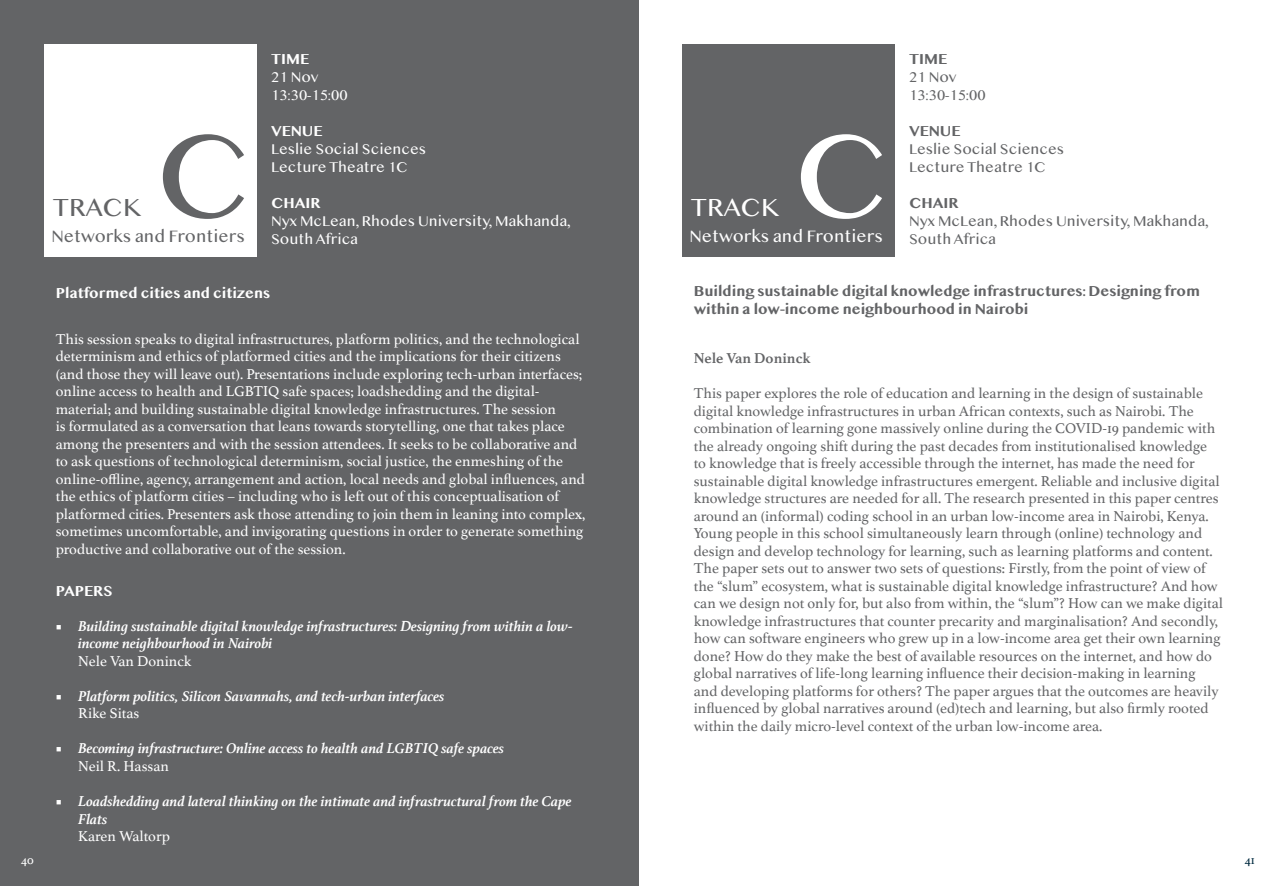
<style>
.page{position:relative;width:1276px;height:886px;background:#fff}
.page>*{position:absolute;margin:0;border:0;box-sizing:border-box;transform-origin:0 0}
.t1{font:125px "Lao MN";color:#636466}
.t2{font:125px "Lao MN";color:#fff}
.t3{font:26.25px "Lao MN";letter-spacing:.01em;color:#636466}
.t4{font:26.25px "Lao MN";letter-spacing:.01em;color:#fff}
.t5{font:17.5px "Lao MN";color:#636466}
.t6{font:17.5px "Lao MN";color:#fff}
.t7{font:15px/17.5px "Athelas";color:#636466}
.t8{font:15px/17.5px "Athelas";color:#fff}
.t9{font:italic 700 15px/17.5px "Athelas";color:#fff}
.t10{font:700 15px/18px "Lao MN";color:#636466}
.t11{font:15px/18px "Lao MN";color:#fff}
.t12{font:15px/18px "Lao MN";color:#636466}
.t13{font:700 15px "Lao MN";color:#fff}
.t14{font:700 15px "Athelas";color:#636466}
.t15{font:12.5px "Athelas";color:#002a3f}
.t16{font:12.5px "Athelas";color:#fff}
.s1{font-family:"Minion Pro";font-weight:400;font-style:normal}
.s2{font-weight:400;font-style:normal}
</style>
<div class="page">
<div style="left:0;top:0;width:638px;height:886px;background:#636466"></div>
<div style="left:44px;top:44px;width:213px;height:213px;background:#fff"></div>
<div style="left:682px;top:44px;width:213px;height:213px;background:#636466"></div>
<p class="t16" style="left:21px;top:849px;width:14px">40</p>
<h2 class="t3" style="left:53px;top:192px;width:90px">TRACK</h2>
<h1 class="t1" style="left:155px;top:101px;width:99px">C</h1>
<p class="t5" style="left:51px;top:226px;width:195px">Networks and Frontiers</p>
<p class="t13" style="left:271px;top:50px;width:39px">TIME</p>
<p class="t11" style="left:271px;top:68px;width:78px">21 Nov<br>13:30-15:00</p>
<p class="t13" style="left:271px;top:122px;width:53px">VENUE</p>
<p class="t11" style="left:271px;top:140px;width:156px">Leslie Social Sciences<br>Lecture Theatre 1C</p>
<p class="t13" style="left:271px;top:194px;width:51px">CHAIR</p>
<p class="t11" style="left:271px;top:212px;width:301px">Nyx McLean, Rhodes University, Makhanda,<br>South Africa</p>
<p class="t13" style="left:56px;top:284px;width:216px">Platformed cities and citizens</p>
<p class="t8" style="left:56px;top:329px;width:531px">This session speaks to digital infrastructures, platform politics, and the technological determinism and ethics of platformed cities and the implications for their citizens (and those they will leave out). Presentations include exploring tech-urban interfaces; online access to health and LGBTIQ safe spaces; loadshedding and the digital&shy;material; and building sustainable digital knowledge infrastructures. The session<br>is formulated as a conversation that leans towards storytelling, one that takes place among the presenters and with the session attendees. It seeks to be collaborative and to ask questions of technological determinism, social justice, the enmeshing of the online-offline, agency, arrangement and action, local needs and global influences, and the ethics of platform cities – including who is left out of this conceptualisation of platformed cities. Presenters ask those attending to join them in leaning into complex, sometimes uncomfortable, and invigorating questions in order to generate something productive and collaborative out of the session.</p>
<p class="t13" style="left:56px;top:582px;width:58px">PAPERS</p>
<p class="t9" style="left:78px;top:617px;width:496px;text-indent:-22px"><span class="s1">■</span> Building sustainable digital knowledge infrastructures: Designing from within a low&shy;income neighbourhood in Nairobi</p>
<p class="t8" style="left:78px;top:652px;width:115px">Nele Van Doninck</p>
<p class="t9" style="left:78px;top:687px;width:368px;text-indent:-22px"><span class="s1">■</span> Platform politics, Silicon Savannahs, and tech-urban interfaces<br><span class="s2">Rike Sitas</span></p>
<p class="t9" style="left:78px;top:739px;width:427px;text-indent:-22px"><span class="s1">■</span> Becoming infrastructure: Online access to health and LGBTIQ safe spaces<br><span class="s2">Neil R. Hassan</span></p>
<p class="t9" style="left:78px;top:792px;width:495px;text-indent:-22px"><span class="s1">■</span> Loadshedding and lateral thinking on the intimate and infrastructural from the Cape<br>Flats</p>
<p class="t8" style="left:78px;top:827px;width:93px">Karen Waltorp</p>
<h2 class="t4" style="left:690px;top:192px;width:90px">TRACK</h2>
<h1 class="t2" style="left:793px;top:101px;width:98px">C</h1>
<p class="t6" style="left:689px;top:226px;width:195px">Networks and Frontiers</p>
<p class="t10" style="left:909px;top:50px;width:39px">TIME</p>
<p class="t12" style="left:909px;top:68px;width:78px">21 Nov<br>13:30-15:00</p>
<p class="t10" style="left:909px;top:122px;width:53px">VENUE</p>
<p class="t12" style="left:909px;top:140px;width:156px">Leslie Social Sciences<br>Lecture Theatre 1C</p>
<p class="t10" style="left:909px;top:194px;width:51px">CHAIR</p>
<p class="t12" style="left:909px;top:212px;width:301px">Nyx McLean, Rhodes University, Makhanda,<br>South Africa</p>
<p class="t10" style="left:694px;top:282px;width:508px">Building sustainable digital knowledge infrastructures: Designing from within a low-income neighbourhood in Nairobi</p>
<p class="t14" style="left:694px;top:346px;width:119px">Nele Van Doninck</p>
<p class="t7" style="left:694px;top:384px;width:531px">This paper explores the role of education and learning in the design of sustainable digital knowledge infrastructures in urban African contexts, such as Nairobi. The combination of learning gone massively online during the COVID-19 pandemic with the already ongoing shift during the past decades from institutionalised knowledge<br>to knowledge that is freely accessible through the internet, has made the need for sustainable digital knowledge infrastructures emergent. Reliable and inclusive digital knowledge structures are needed for all. The research presented in this paper centres around an (informal) coding school in an urban low-income area in Nairobi, Kenya.<br>Young people in this school simultaneously learn through (online) technology and design and develop technology for learning, such as learning platforms and content.<br>The paper sets out to answer two sets of questions: Firstly, from the point of view of the “slum” ecosystem, what is sustainable digital knowledge infrastructure? And how can we design not only for, but also from within, the “slum”? How can we make digital knowledge infrastructures that counter precarity and marginalisation? And secondly, how can software engineers who grew up in a low-income area get their own learning done? How do they make the best of available resources on the internet, and how do global narratives of life-long learning influence their decision-making in learning and developing platforms for others? The paper argues that the outcomes are heavily influenced by global narratives around (ed)tech and learning, but also firmly rooted within the daily micro-level context of the urban low-income area.</p>
<p class="t15" style="left:1244px;top:849px;width:12px">41</p>
</div>
